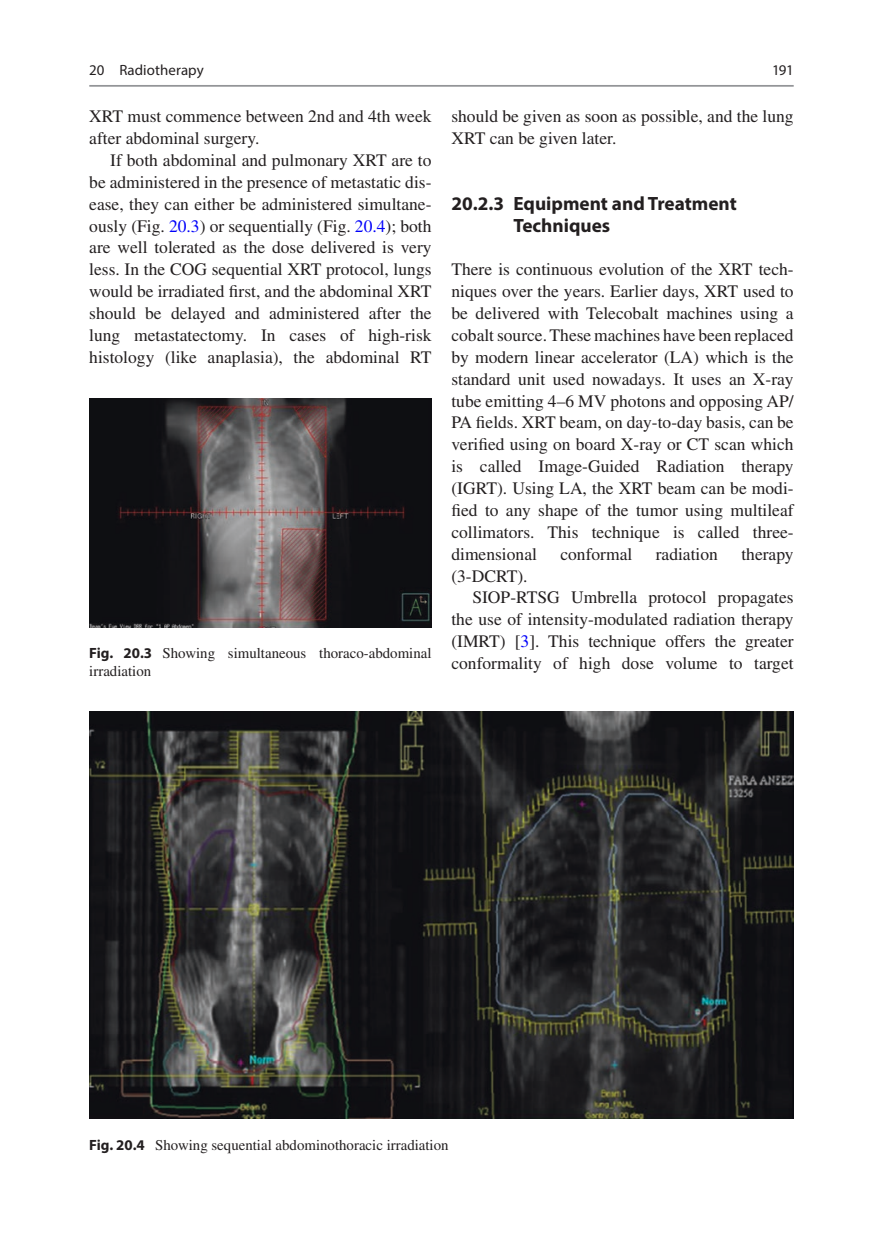
<style>
.page{position:relative;width:883px;height:1260px;background:#fff}
.page>*{position:absolute;margin:0;border:0;box-sizing:border-box;transform-origin:0 0}
._2_hd{font:700 19.25px/21.9px "Myriad Pro";color:#231f20}
.Text{font:17.5px/21.9px "Times LT Std";color:#231f20}
.Text_flush{font:17.5px/21.9px "Times LT Std";color:#231f20;text-align:justify}
.t1{font:14.88px/17.5px "Times LT Std";color:#231f20}
.t2{font:14.88px "Myriad Pro";letter-spacing:.005em;color:#231f20}
.s1{color:#0000fa}
.s2{font-family:"Myriad Pro";font-weight:700}
</style>
<div class="page">
<img style="left:90px;top:399px;width:341px;height:228px">
<img style="left:90px;top:712px;width:703px;height:407px">
<hr style="left:89px;top:85px;width:705px;height:2px;background:#939598">
<p class="t2" style="left:89px;top:61px;width:116px">20 Radiotherapy</p>
<p class="Text" style="left:89px;top:105px;width:344px">XRT must commence between 2nd and 4th week after abdominal surgery.</p>
<p class="Text" style="left:89px;top:149px;width:344px;text-align:justify;text-indent:21px">If both abdominal and pulmonary XRT are to be administered in the presence of metastatic dis&shy;ease, they can either be administered simultane&shy;ously (Fig. <span class="s1">20.3</span>) or sequentially (Fig. <span class="s1">20.4</span>); both are well tolerated as the dose delivered is very less. In the COG sequential XRT protocol, lungs would be irradiated first, and the abdominal XRT should be delayed and administered after the lung metastatectomy. In cases of high-risk histology (like anaplasia), the abdominal RT</p>
<p class="t1" style="left:89px;top:645px;width:344px"><span class="s2">Fig. 20.3</span> Showing simultaneous thoraco-abdominal irradiation</p>
<p class="t2" style="left:772px;top:61px;width:23px">191</p>
<p class="Text" style="left:451px;top:105px;width:344px">should be given as soon as possible, and the lung<br>XRT can be given later.</p>
<h3 class="_2_hd" style="left:513px;top:192px;width:225px;text-indent:-62px">20.2.3 Equipment and Treatment<br>Techniques</h3>
<p class="Text_flush" style="left:451px;top:258px;width:344px">There is continuous evolution of the XRT tech&shy;niques over the years. Earlier days, XRT used to be delivered with Telecobalt machines using a cobalt source. These machines have been replaced by modern linear accelerator (LA) which is the standard unit used nowadays. It uses an X-ray tube emitting 4–6 MV photons and opposing AP/ PA fields. XRT beam, on day-to-day basis, can be verified using on board X-ray or CT scan which is called Image-Guided Radiation therapy (IGRT). Using LA, the XRT beam can be modi&shy;fied to any shape of the tumor using multileaf collimators. This technique is called three&shy;dimensional</p>
<p class="Text_flush" style="left:560px;top:543px;width:73px">conformal</p>
<p class="Text_flush" style="left:656px;top:543px;width:64px">radiation</p>
<p class="Text_flush" style="left:741px;top:543px;width:54px">therapy</p>
<p class="Text_flush" style="left:451px;top:565px;width:78px">(3-DCRT).</p>
<p class="Text" style="left:451px;top:587px;width:344px;text-align:justify;text-indent:21px">SIOP-RTSG Umbrella protocol propagates the use of intensity-modulated radiation therapy (IMRT) [<span class="s1">3</span>]. This technique offers the greater conformality of high dose volume to target</p>
<p class="t1" style="left:89px;top:1137px;width:361px"><span class="s2">Fig. 20.4</span> Showing sequential abdominothoracic irradiation</p>
</div>
